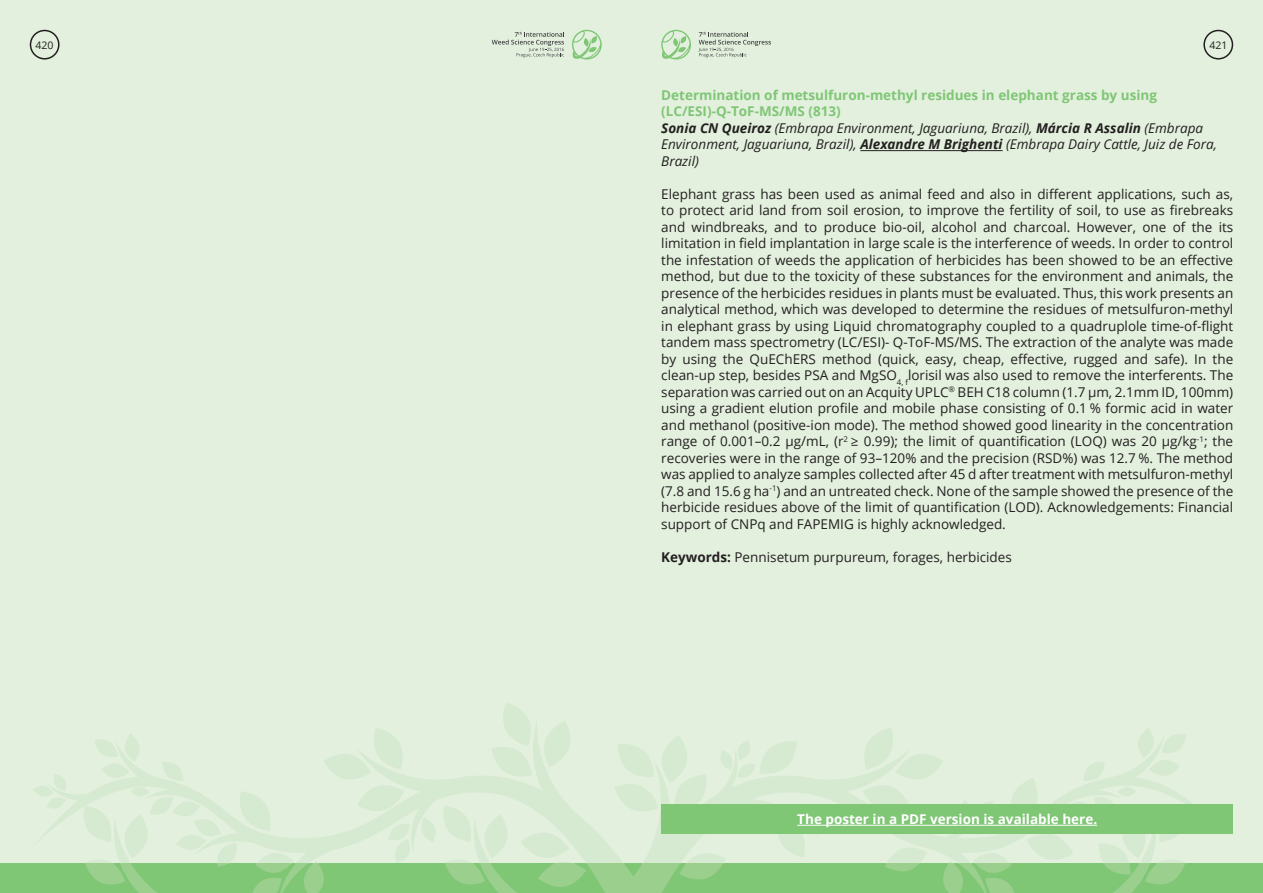
<style>
.page{position:relative;width:1263px;height:893px;background:#e3f0de}
.page>*{position:absolute;margin:0;border:0;box-sizing:border-box;transform-origin:0 0}
.t1{font:13.5px/16.5px "Open Sans";color:#231f20;text-align:justify}
.t2{font:italic 13.5px/16.5px "Open Sans";color:#231f20}
.t3{font:700 13.5px "Open Sans";color:#fff}
.t4{font:10.5px "Open Sans";color:#231f20}
.s1{font-weight:700;font-style:normal;color:#7fc675}
.s2{font-weight:700}
</style>
<div class="page">
<svg style="left:661px;top:30px;width:30px;height:30px"></svg>
<svg style="left:698px;top:32px;width:73px;height:25px"></svg>
<div style="left:1203px;top:30px;width:30px;height:30px;border:2px solid #231f20;border-radius:50%"></div>
<svg style="left:572px;top:30px;width:30px;height:30px"></svg>
<svg style="left:492px;top:32px;width:72px;height:25px"></svg>
<div style="left:30px;top:30px;width:30px;height:30px;border:2px solid #231f20;border-radius:50%"></div>
<div style="left:0;top:863px;width:1263px;height:30px;background:#7fc675"></div>
<svg style="left:33px;top:703px;width:1183px;height:190px"></svg>
<hr style="left:860px;top:150px;width:142px;height:1px;background:#231f20">
<div style="left:661px;top:804px;width:572px;height:29px;background:#7fc675"></div>
<hr style="left:797px;top:825px;width:300px;height:1px;background:#fff">
<p class="t4" style="left:36px;top:37px;width:20px">420</p>
<p class="t4" style="left:1209px;top:37px;width:20px">421</p>
<p class="t2" style="left:661px;top:86px;width:557px"><span class="s1">Determination of metsulfuron-methyl residues in elephant grass by using (LC/ESI)-Q-ToF-MS/MS (813)<br></span><span class="s2">Sonia CN Queiroz</span> (Embrapa Environment, Jaguariuna, Brazil), <span class="s2">Márcia R Assalin</span> (Embrapa Environment, Jaguariuna, Brazil), <span class="s2">Alexandre M Brighenti</span> (Embrapa Dairy Cattle, Juiz de Fora, Brazil)</p>
<p class="t1" style="left:661px;top:185px;width:573px">Elephant grass has been used as animal feed and also in different applications, such as, to protect arid land from soil erosion, to improve the fertility of soil, to use as firebreaks and windbreaks, and to produce bio-oil, alcohol and charcoal. However, one of the its limitation in field implantation in large scale is the interference of weeds. In order to control the infestation of weeds the application of herbicides has been showed to be an effective method, but due to the toxicity of these substances for the environment and animals, the presence of the herbicides residues in plants must be evaluated. Thus, this work presents an analytical method, which was developed to determine the residues of metsulfuron-methyl in elephant grass by using Liquid chromatography coupled to a quadruplole time-of-flight tandem mass spectrometry (LC/ESI)- Q-ToF-MS/MS. The extraction of the analyte was made by using the QuEChERS method (quick, easy, cheap, effective, rugged and safe). In the clean-up step, besides PSA and MgSO<sub>4,</sub> <sub>f</sub>lorisil was also used to remove the interferents. The separation was carried out on an Acquity UPLC<sup>®</sup> BEH C18 column (1.7 μm, 2.1mm ID, 100mm) using a gradient elution profile and mobile phase consisting of 0.1 % formic acid in water and methanol (positive-ion mode). The method showed good linearity in the concentration range of 0.001–0.2 μg/mL, (r<sup>2</sup> ≥ 0.99); the limit of quantification (LOQ) was 20 μg/kg<sup>-1</sup>; the recoveries were in the range of 93–120% and the precision (RSD%) was 12.7 %. The method was applied to analyze samples collected after 45 d after treatment with metsulfuron-methyl (7.8 and 15.6 g ha<sup>-1</sup>) and an untreated check. None of the sample showed the presence of the herbicide residues above of the limit of quantification (LOD). Acknowledgements: Financial support of CNPq and FAPEMIG is highly acknowledged.</p>
<p class="t1" style="left:661px;top:548px;width:352px"><span class="s2">Keywords:</span> Pennisetum purpureum, forages, herbicides</p>
<p class="t3" style="left:797px;top:809px;width:301px">The poster in a PDF version is available here.</p>
</div>
